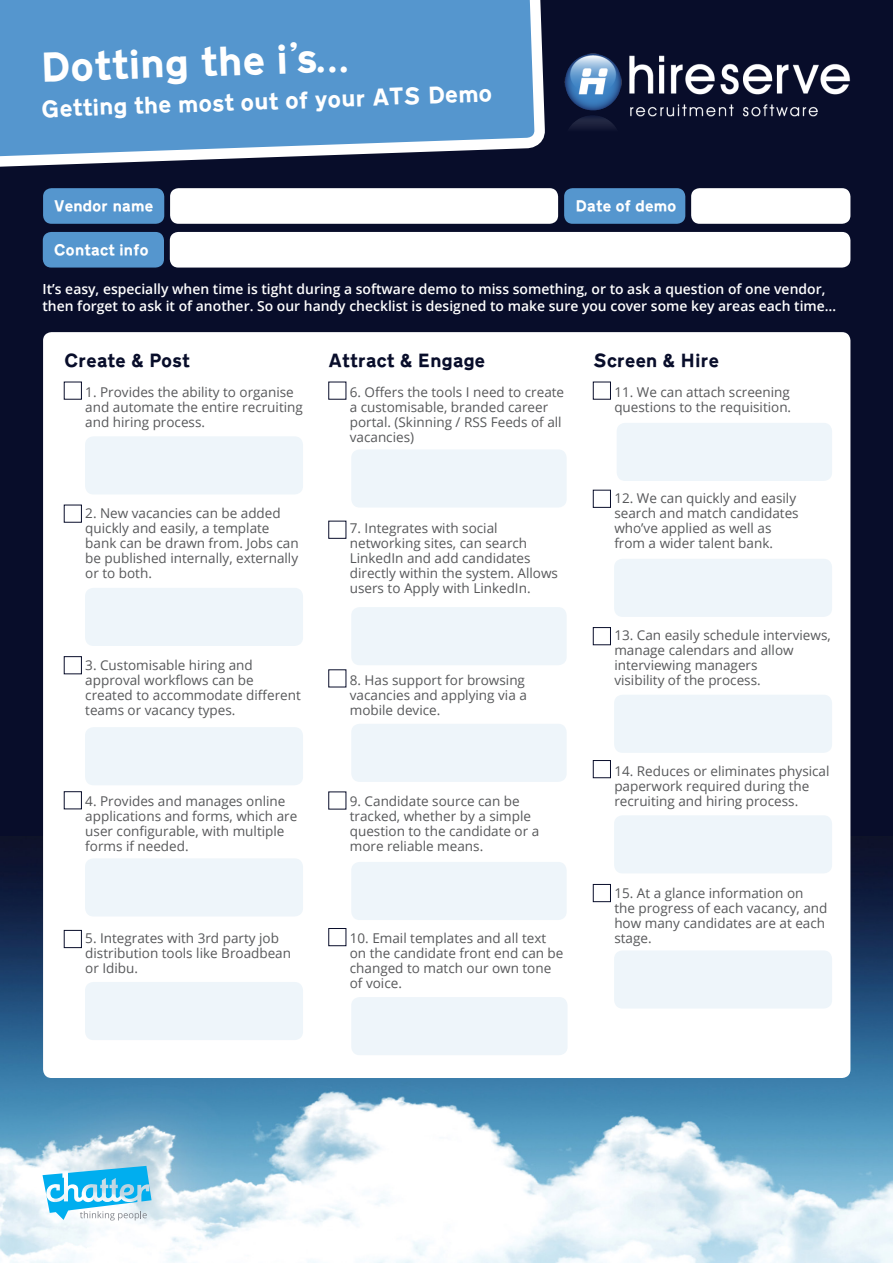
<style>
.page{position:relative;width:893px;height:1263px;background:#080d2a}
.page>*{position:absolute;margin:0;border:0;box-sizing:border-box;transform-origin:0 0}
.t1{font:800 39px "Transport";color:#fff}
.t2{font:800 22.5px "Transport";color:#fff}
.t3{font:800 18px "Transport";color:#080d2a}
.t4{font:800 15px "Transport";color:#fff}
.t5{font:600 13.95px/16.6px "Open Sans";color:#fff}
.t6{font:13.5px/15px "Open Sans";color:#57585a}
</style>
<div class="page">
<img style="left:0;top:837px;width:893px;height:426px">
<img style="left:564px;top:54px;width:286px;height:75px">
<svg style="left:0;top:0;width:541px;height:338px"></svg>
<div style="left:43px;top:188px;width:121px;height:36px;background:#5596ce;border-radius:9px"></div>
<div style="left:170px;top:188px;width:388px;height:36px;background:#fff;border-radius:9px"></div>
<div style="left:564px;top:188px;width:121px;height:36px;background:#5596ce;border-radius:9px"></div>
<div style="left:691px;top:188px;width:159px;height:36px;background:#fff;border-radius:9px"></div>
<div style="left:43px;top:232px;width:121px;height:36px;background:#5596ce;border-radius:9px"></div>
<div style="left:170px;top:232px;width:680px;height:36px;background:#fff;border-radius:9px"></div>
<div style="left:43px;top:332px;width:807px;height:746px;background:#fff;border-radius:9px"></div>
<svg style="left:43px;top:1166px;width:109px;height:54px;background:#7acfef"></svg>
<div style="left:64px;top:382px;width:18px;height:17px;background:#fff;border:1px solid #080d2a"></div>
<div style="left:64px;top:505px;width:18px;height:17px;background:#fff;border:1px solid #080d2a"></div>
<div style="left:64px;top:656px;width:18px;height:18px;background:#fff;border:1px solid #080d2a"></div>
<div style="left:64px;top:791px;width:18px;height:18px;background:#fff;border:1px solid #080d2a"></div>
<div style="left:64px;top:930px;width:18px;height:18px;background:#fff;border:1px solid #080d2a"></div>
<div style="left:351px;top:449px;width:216px;height:59px;background:#eef5fa;border-radius:9px"></div>
<div style="left:351px;top:607px;width:216px;height:58px;background:#eef5fa;border-radius:9px"></div>
<div style="left:351px;top:724px;width:216px;height:58px;background:#eef5fa;border-radius:9px"></div>
<div style="left:351px;top:862px;width:216px;height:58px;background:#eef5fa;border-radius:9px"></div>
<div style="left:351px;top:997px;width:217px;height:58px;background:#eef5fa;border-radius:9px"></div>
<div style="left:329px;top:928px;width:17px;height:18px;background:#fff;border:1px solid #080d2a"></div>
<div style="left:593px;top:382px;width:18px;height:17px;background:#fff;border:1px solid #080d2a"></div>
<div style="left:593px;top:490px;width:18px;height:18px;background:#fff;border:1px solid #080d2a"></div>
<div style="left:593px;top:627px;width:18px;height:18px;background:#fff;border:1px solid #080d2a"></div>
<div style="left:593px;top:760px;width:18px;height:18px;background:#fff;border:1px solid #080d2a"></div>
<div style="left:593px;top:884px;width:18px;height:18px;background:#fff;border:1px solid #080d2a"></div>
<div style="left:85px;top:436px;width:218px;height:58px;background:#eef5fa;border-radius:9px"></div>
<div style="left:85px;top:588px;width:218px;height:58px;background:#eef5fa;border-radius:9px"></div>
<div style="left:85px;top:727px;width:218px;height:58px;background:#eef5fa;border-radius:9px"></div>
<div style="left:85px;top:858px;width:218px;height:58px;background:#eef5fa;border-radius:9px"></div>
<div style="left:85px;top:982px;width:218px;height:58px;background:#eef5fa;border-radius:9px"></div>
<div style="left:617px;top:423px;width:215px;height:58px;background:#eef5fa;border-radius:9px"></div>
<div style="left:614px;top:559px;width:218px;height:58px;background:#eef5fa;border-radius:9px"></div>
<div style="left:614px;top:695px;width:218px;height:58px;background:#eef5fa;border-radius:9px"></div>
<div style="left:614px;top:815px;width:218px;height:58px;background:#eef5fa;border-radius:9px"></div>
<div style="left:614px;top:950px;width:218px;height:58px;background:#eef5fa;border-radius:9px"></div>
<svg style="left:290px;top:42px;width:7px;height:10px"></svg>
<p class="t1" style="left:39px;top:44px;width:311px;rotate:-2deg">Dotting the i’s...</p>
<p class="t2" style="left:41px;top:95px;width:453px;rotate:-2deg">Getting the most out of your ATS Demo</p>
<p class="t4" style="left:54px;top:197px;width:101px">Vendor name</p>
<p class="t4" style="left:575px;top:197px;width:103px">Date of demo</p>
<p class="t4" style="left:54px;top:241px;width:96px">Contact info</p>
<p class="t5" style="left:43px;top:280px;width:795px">It’s easy, especially when time is tight during a software demo to miss something, or to ask a question of one vendor, then forget to ask it of another. So our handy checklist is designed to make sure you cover some key areas each time…</p>
<p class="t3" style="left:64px;top:350px;width:127px">Create &amp; Post</p>
<p class="t6" style="left:85px;top:384px;width:219px">1. Provides the ability to organise and automate the entire recruiting and hiring process.</p>
<p class="t6" style="left:85px;top:506px;width:215px">2. New vacancies can be added quickly and easily, a template bank can be drawn from. Jobs can be published internally, externally or to both.</p>
<p class="t6" style="left:85px;top:657px;width:217px">3. Customisable hiring and approval workflows can be created to accommodate different teams or vacancy types.</p>
<p class="t3" style="left:329px;top:350px;width:158px">Attract &amp; Engage</p>
<p class="t6" style="left:350px;top:384px;width:216px">6. Offers the tools I need to create a customisable, branded career portal. (Skinning / RSS Feeds of all vacancies)</p>
<p class="t6" style="left:350px;top:521px;width:210px">7. Integrates with social networking sites, can search<br>LinkedIn and add candidates directly within the system. Allows users to Apply with LinkedIn.</p>
<p class="t6" style="left:350px;top:672px;width:179px">8. Has support for browsing vacancies and applying via a mobile device.</p>
<p class="t6" style="left:85px;top:794px;width:214px">4. Provides and manages online applications and forms, which are user configurable, with multiple forms if needed.</p>
<p class="t6" style="left:350px;top:794px;width:191px">9. Candidate source can be tracked, whether by a simple question to the candidate or a more reliable means.</p>
<p class="t6" style="left:85px;top:930px;width:207px">5. Integrates with 3rd party job distribution tools like Broadbean or Idibu.</p>
<p class="t6" style="left:350px;top:930px;width:215px">10. Email templates and all text on the candidate front end can be changed to match our own tone of voice.</p>
<p class="t3" style="left:593px;top:350px;width:128px">Screen &amp; Hire</p>
<p class="t6" style="left:614px;top:384px;width:178px">11. We can attach screening questions to the requisition.</p>
<p class="t6" style="left:614px;top:491px;width:186px">12. We can quickly and easily search and match candidates who’ve applied as well as from a wider talent bank.</p>
<p class="t6" style="left:614px;top:627px;width:218px">13. Can easily schedule interviews, manage calendars and allow interviewing managers<br>visibility of the process.</p>
<p class="t6" style="left:614px;top:764px;width:217px">14. Reduces or eliminates physical paperwork required during the recruiting and hiring process.</p>
<p class="t6" style="left:614px;top:885px;width:215px">15. At a glance information on<br>the progress of each vacancy, and how many candidates are at each stage.</p>
</div>
